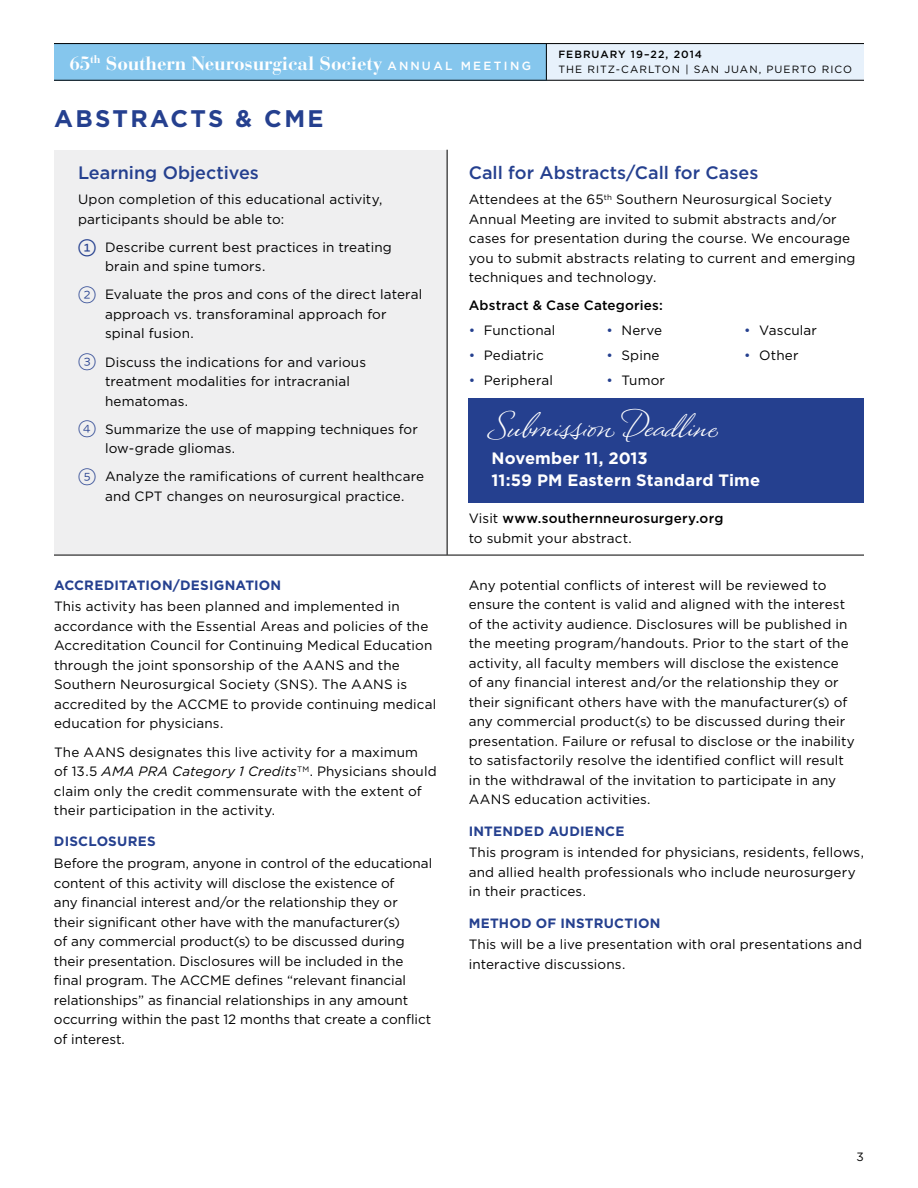
<style>
.page{position:relative;width:918px;height:1188px;background:#fff}
.page>*{position:absolute;margin:0;border:0;box-sizing:border-box;transform-origin:0 0}
.t1{font:39px "Montague Script";letter-spacing:.005em;color:#fff}
.t2{font:700 24px "Gotham";letter-spacing:.1em;color:#25408f}
.t3{font:700 19.05px "Bauer Bodoni";letter-spacing:-.005em;color:#fff}
.t4{font:500 18px "Gotham";color:#25408f}
.t5{font:700 16.5px/22.5px "Gotham";letter-spacing:.005em;color:#fff}
.t6{font:13.5px/19.5px "Gotham";letter-spacing:.005em;color:#000}
.t7{font:500 13.5px/19.5px "Gotham";letter-spacing:.015em;color:#000}
.t8{font:700 13.5px "Gotham";letter-spacing:.02em;color:#25408f}
.t9{font:12px "Gotham";color:#000}
.t10{font:10.5px "Gotham";letter-spacing:.1em;color:#000}
.t11{font:500 10.5px "Gotham";letter-spacing:.1em;color:#000}
.s1{font-family:"Gotham";font-weight:500;font-size:11.85px}
.s2{font-family:"Whitney Index White Round Md";font-size:18px;color:#25408f}
.s3{font-family:"Whitney Index White Round Lt 1";font-size:18px;color:#25408f}
.s4{font-style:italic}
.s5{color:#25408f}
.s6{font-weight:400}
</style>
<div class="page">
<div style="left:544px;top:43px;width:320px;height:37px;background:#e7f1fb"></div>
<div style="left:54px;top:43px;width:492px;height:37px;background:#85c6ed"></div>
<hr style="left:54px;top:80px;width:810px;height:1px;background:#000">
<hr style="left:54px;top:43px;width:810px;height:1px;background:#000">
<hr style="left:546px;top:44px;width:1px;height:36px;background:#000">
<div style="left:54px;top:150px;width:393px;height:405px;background:#efeff0"></div>
<hr style="left:54px;top:555px;width:810px;height:1px;background:#000">
<hr style="left:447px;top:150px;width:1px;height:405px;background:#000">
<div style="left:469px;top:398px;width:395px;height:105px;background:#25408f"></div>
<h3 class="t3" style="left:69px;top:51px;width:463px">65<sup>th</sup> Southern Neurosurgical Society <span class="s1">A n n u a l M e e t i n g</span></h3>
<h2 class="t2" style="left:54px;top:103px;width:268px">ABSTRACTS &amp; CME</h2>
<p class="t11" style="left:558px;top:47px;width:10px">februar</p>
<p class="t11" style="left:618px;top:47px;width:85px">y 19–22, 2014</p>
<p class="t10" style="left:558px;top:63px;width:17px">The</p>
<p class="t10" style="left:588px;top:63px;width:52px">Ritz-Carlton</p>
<p class="t10" style="left:685px;top:63px;width:26px">| San</p>
<p class="t10" style="left:724px;top:63px;width:17px">Juan</p>
<p class="t10" style="left:759px;top:63px;width:25px">, Puerto</p>
<p class="t10" style="left:822px;top:63px;width:17px">Rico</p>
<h3 class="t4" style="left:78px;top:161px;width:182px">Learning Objectives</h3>
<p class="t6" style="left:78px;top:189px;width:306px">Upon completion of this educational activity, participants should be able to:</p>
<p class="t6" style="left:105px;top:237px;width:288px;text-indent:-27px"><span class="s2">1</span> Describe current best practices in treating brain and spine tumors.</p>
<p class="t6" style="left:105px;top:285px;width:319px;text-indent:-27px"><span class="s3">2</span> Evaluate the pros and cons of the direct lateral approach vs. transforaminal approach for spinal fusion.</p>
<p class="t6" style="left:105px;top:352px;width:263px;text-indent:-27px"><span class="s3">3</span> Discuss the indications for and various treatment modalities for intracranial hematomas.</p>
<p class="t6" style="left:105px;top:419px;width:315px;text-indent:-27px"><span class="s3">4</span> Summarize the use of mapping techniques for low-grade gliomas.</p>
<p class="t6" style="left:78px;top:467px;width:348px;text-align:center"><span class="s3">5</span> Analyze the ramifications of current healthcare and CPT changes on neurosurgical practice.</p>
<p class="t8" style="left:54px;top:576px;width:229px">ACCREDITATION/DESIGNATION</p>
<p class="t6" style="left:54px;top:597px;width:384px">This activity has been planned and implemented in accordance with the Essential Areas and policies of the Accreditation Council for Continuing Medical Education through the joint sponsorship of the AANS and the Southern Neurosurgical Society (SNS). The AANS is accredited by the ACCME to provide continuing medical education for physicians.</p>
<p class="t6" style="left:54px;top:742px;width:384px">The AANS designates this live activity for a maximum<br>of 13.5 <span class="s4">AMA PRA Category 1 Credits</span><sup>TM</sup>. Physicians should claim only the credit commensurate with the extent of their participation in the activity.</p>
<p class="t8" style="left:54px;top:833px;width:103px">DISCLOSURES</p>
<p class="t6" style="left:54px;top:853px;width:380px">Before the program, anyone in control of the educational content of this activity will disclose the existence of<br>any financial interest and/or the relationship they or<br>their significant other have with the manufacturer(s)<br>of any commercial product(s) to be discussed during their presentation. Disclosures will be included in the final program. The ACCME defines “relevant financial relationships” as financial relationships in any amount occurring within the past 12 months that create a conflict of interest.</p>
<h3 class="t4" style="left:469px;top:161px;width:291px">Call for Abstracts/Call for Cases</h3>
<p class="t6" style="left:469px;top:189px;width:388px">Attendees at the 65<sup>th</sup> Southern Neurosurgical Society Annual Meeting are invited to submit abstracts and/or cases for presentation during the course. We encourage you to submit abstracts relating to current and emerging techniques and technology.</p>
<p class="t7" style="left:469px;top:296px;width:196px">Abstract &amp; Case Categories:</p>
<p class="t6" style="left:469px;top:320px;width:88px"><span class="s5">•</span> Functional</p>
<p class="t6" style="left:469px;top:345px;width:77px"><span class="s5">•</span> Pediatric</p>
<p class="t6" style="left:469px;top:370px;width:86px"><span class="s5">•</span> Peripheral</p>
<p class="t6" style="left:744px;top:320px;width:74px"><span class="s5">•</span> Vascular</p>
<p class="t6" style="left:744px;top:345px;width:56px"><span class="s5">•</span> Other</p>
<p class="t6" style="left:606px;top:320px;width:57px"><span class="s5">•</span> Nerve</p>
<p class="t6" style="left:606px;top:345px;width:55px"><span class="s5">•</span> Spine</p>
<p class="t6" style="left:606px;top:370px;width:60px"><span class="s5">•</span> Tumor</p>
<h1 class="t1" style="left:492px;top:400px;width:226px">Submission Deadline</h1>
<p class="t5" style="left:492px;top:447px;width:270px">NOVEMBER 11, 2013<br>11:59 PM EASTERN STANDARD TIME</p>
<p class="t7" style="left:469px;top:509px;width:256px"><span class="s6">Visit</span> www.southernneurosurgery.org <span class="s6">to submit your abstract.</span></p>
<p class="t6" style="left:469px;top:575px;width:388px">Any potential conflicts of interest will be reviewed to ensure the content is valid and aligned with the interest of the activity audience. Disclosures will be published in the meeting program/handouts. Prior to the start of the activity, all faculty members will disclose the existence of any financial interest and/or the relationship they or their significant others have with the manufacturer(s) of any commercial product(s) to be discussed during their presentation. Failure or refusal to disclose or the inability to satisfactorily resolve the identified conflict will result in the withdrawal of the invitation to participate in any AANS education activities.</p>
<p class="t8" style="left:469px;top:822px;width:157px">INTENDED AUDIENCE</p>
<p class="t6" style="left:469px;top:842px;width:397px">This program is intended for physicians, residents, fellows, and allied health professionals who include neurosurgery in their practices.</p>
<p class="t8" style="left:469px;top:914px;width:193px">METHOD OF INSTRUCTION</p>
<p class="t6" style="left:469px;top:934px;width:395px">This will be a live presentation with oral presentations and interactive discussions.</p>
<p class="t9" style="left:857px;top:1149px;width:9px">3</p>
</div>
